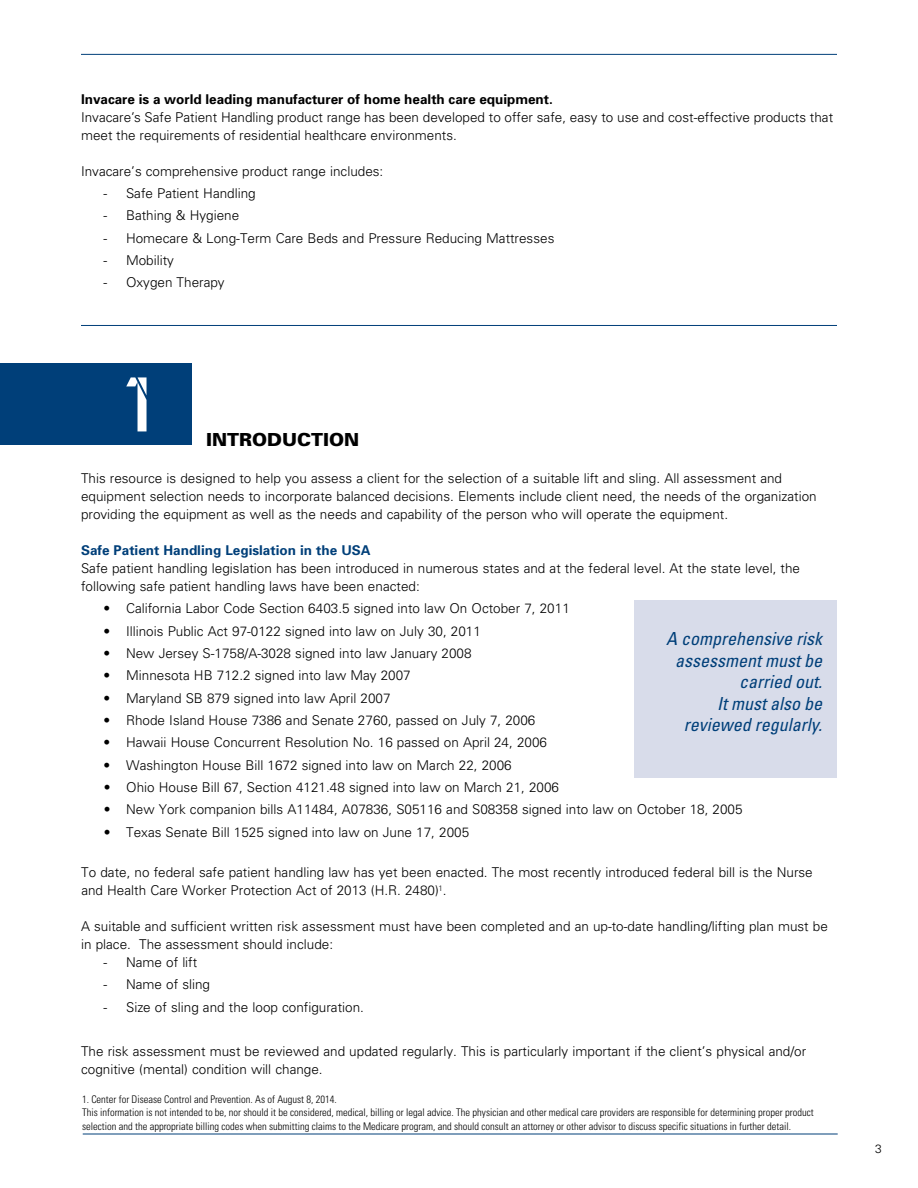
<style>
.page{position:relative;width:918px;height:1188px;background:#fff}
.page>*{position:absolute;margin:0;border:0;box-sizing:border-box;transform-origin:0 0}
.t1{font:72px "VHIA";color:#fff}
.t2{font:italic condensed 18px/21.6px "Univers";color:#003f79;text-align:right}
.t3{font:900 18px "Univers";color:#000}
.t4{font:300 13.5px/18px "Univers";color:#000}
.t5{font:700 13.5px "Univers";color:#000}
.t6{font:700 13.5px "Univers";color:#003f79}
.t7{font:300 12px "Univers";color:#000}
.t8{font:300 condensed 10.5px/13.5px "Univers";color:#000}
</style>
<div class="page">
<hr style="left:83px;top:1134px;width:755px;height:1px;background:#003f79">
<hr style="left:81px;top:325px;width:756px;height:1px;background:#003f79">
<hr style="left:81px;top:54px;width:756px;height:1px;background:#003f79">
<div style="left:0;top:364px;width:191px;height:81px;background:#003f79"></div>
<div style="left:634px;top:600px;width:203px;height:178px;background:#d8dcea"></div>
<p class="t5" style="left:81px;top:91px;width:473px">Invacare is a world leading manufacturer of home health care equipment.</p>
<p class="t4" style="left:81px;top:108px;width:754px">Invacare’s Safe Patient Handling product range has been developed to offer safe, easy to use and cost-effective products that meet the requirements of residential healthcare environments.</p>
<p class="t4" style="left:81px;top:162px;width:304px">Invacare’s comprehensive product range includes:</p>
<p class="t4" style="left:104px;top:184px;width:154px">- Safe Patient Handling</p>
<p class="t4" style="left:104px;top:206px;width:137px">- Bathing &amp; Hygiene</p>
<p class="t4" style="left:104px;top:229px;width:452px">- Homecare &amp; Long-Term Care Beds and Pressure Reducing Mattresses</p>
<p class="t4" style="left:104px;top:251px;width:72px">- Mobility</p>
<p class="t4" style="left:104px;top:273px;width:123px">- Oxygen Therapy</p>
<h1 class="t1" style="left:129px;top:377px;width:24px">1</h1>
<h2 class="t3" style="left:206px;top:428px;width:21px">INTRODUCT</h2>
<h2 class="t3" style="left:323px;top:428px;width:22px">ION</h2>
<p class="t4" style="left:81px;top:469px;width:737px">This resource is designed to help you assess a client for the selection of a suitable lift and sling. All assessment and equipment selection needs to incorporate balanced decisions. Elements include client need, the needs of the organization providing the equipment as well as the needs and capability of the person who will operate the equipment.</p>
<p class="t6" style="left:81px;top:542px;width:291px">Safe Patient Handling Legislation in the USA</p>
<p class="t4" style="left:81px;top:559px;width:721px">Safe patient handling legislation has been introduced in numerous states and at the federal level. At the state level, the following safe patient handling laws have been enacted:</p>
<p class="t4" style="left:104px;top:600px;width:468px">• California Labor Code Section 6403.5 signed into law On October 7, 2011</p>
<p class="t4" style="left:104px;top:622px;width:379px">• Illinois Public Act 97-0122 signed into law on July 30, 2011</p>
<p class="t4" style="left:104px;top:644px;width:370px">• New Jersey S-1758/A-3028 signed into law January 2008</p>
<p class="t4" style="left:104px;top:667px;width:309px">• Minnesota HB 712.2 signed into law May 2007</p>
<p class="t4" style="left:104px;top:689px;width:288px">• Maryland SB 879 signed into law April 2007</p>
<p class="t4" style="left:104px;top:711px;width:433px">• Rhode Island House 7386 and Senate 2760, passed on July 7, 2006</p>
<p class="t4" style="left:104px;top:734px;width:445px">• Hawaii House Concurrent Resolution No. 16 passed on April 24, 2006</p>
<p class="t4" style="left:104px;top:756px;width:410px">• Washington House Bill 1672 signed into law on March 22, 2006</p>
<p class="t4" style="left:104px;top:778px;width:457px">• Ohio House Bill 67, Section 4121.48 signed into law on March 21, 2006</p>
<p class="t4" style="left:104px;top:801px;width:640px">• New York companion bills A11484, A07836, S05116 and S08358 signed into law on October 18, 2005</p>
<p class="t4" style="left:104px;top:823px;width:367px">• Texas Senate Bill 1525 signed into law on June 17, 2005</p>
<p class="t4" style="left:81px;top:863px;width:733px">To date, no federal safe patient handling law has yet been enacted. The most recently introduced federal bill is the Nurse and Health Care Worker Protection Act of 2013 (H.R. 2480)<sup>1</sup>.</p>
<p class="t4" style="left:81px;top:917px;width:748px">A suitable and sufficient written risk assessment must have been completed and an up-to-date handling/lifting plan must be in place. The assessment should include:</p>
<p class="t4" style="left:104px;top:953px;width:95px">- Name of lift</p>
<p class="t4" style="left:104px;top:976px;width:108px">- Name of sling</p>
<p class="t4" style="left:104px;top:998px;width:262px">- Size of sling and the loop configuration.</p>
<p class="t4" style="left:81px;top:1043px;width:727px">The risk assessment must be reviewed and updated regularly. This is particularly important if the client’s physical and/or cognitive (mental) condition will change.</p>
<h2 class="t2" style="left:666px;top:628px;width:157px">A comprehensive risk assessment must be carried out.<br>It must also be reviewed regularly.</h2>
<p class="t8" style="left:82px;top:1092px;width:733px">1. Center for Disease Control and Prevention. As of August 8, 2014.<br>This information is not intended to be, nor should it be considered, medical, billing or legal advice. The physician and other medical care providers are responsible for determining proper product selection and the appropriate billing codes when submitting claims to the Medicare program, and should consult an attorney or other advisor to discuss specific situations in further detail.</p>
<p class="t7" style="left:875px;top:1142px;width:8px">3</p>
</div>
